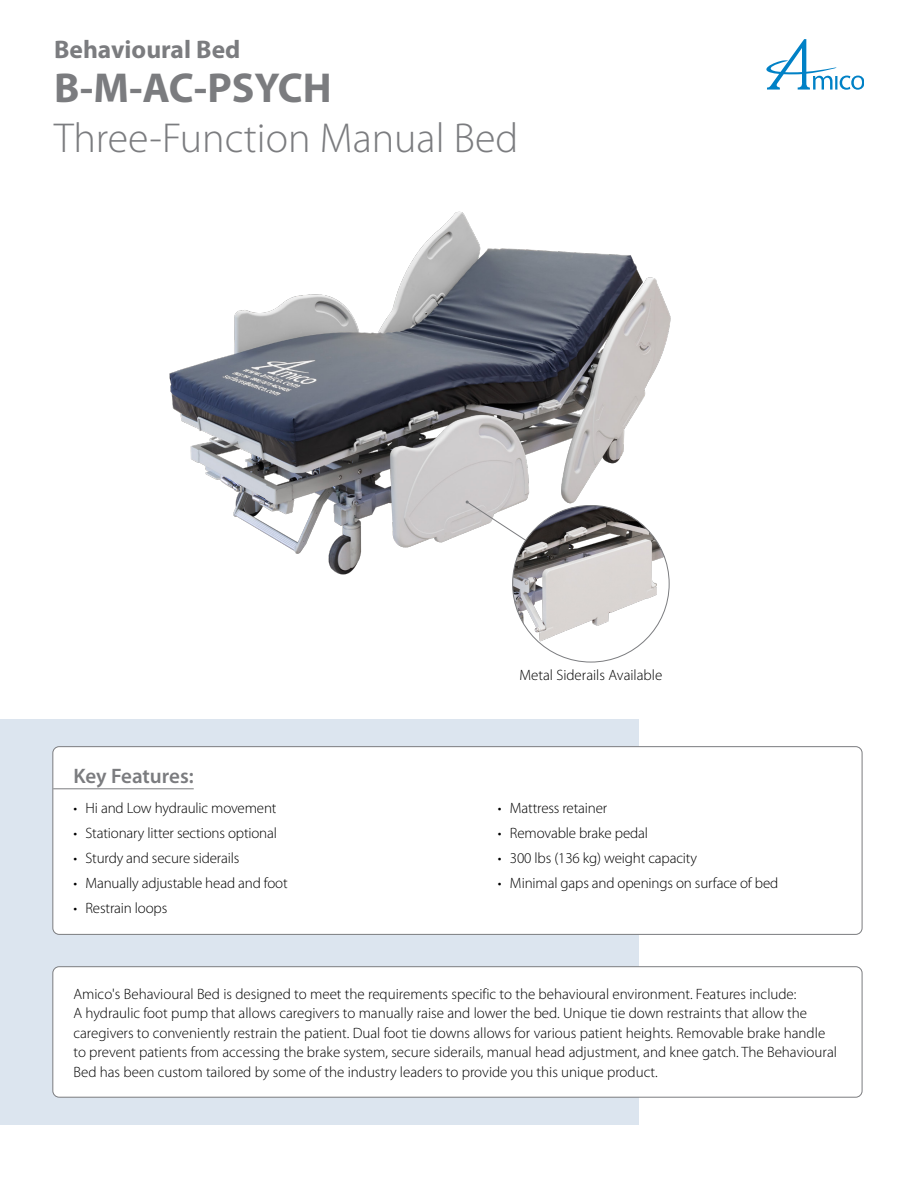
<style>
.page{position:relative;width:918px;height:1188px;background:#fff}
.page>*{position:absolute;margin:0;border:0;box-sizing:border-box;transform-origin:0 0}
.Page_Header{font:300 42px "Myriad Pro";color:#7b7c7f}
.Page_Header-2{font:700 42px "Myriad Pro";color:#7b7c7f}
.Series_Name{font:700 25.5px "Myriad Pro";color:#7b7c7f}
.General_Spec_Feature{font:600 21px "Myriad Pro";letter-spacing:-.005em;color:#7b7c7f}
.Body{font:300 15px/19.5px "Myriad Pro";color:#000}
</style>
<div class="page">
<svg style="left:766px;top:39px;width:98px;height:51px"></svg>
<div style="left:0;top:719px;width:638px;height:406px;background:#dce5ef"></div>
<div style="left:53px;top:747px;width:809px;height:187px;background:#fff;border-radius:6px"></div>
<hr style="left:53px;top:788px;width:141px;height:1px;background:#7b7c7f">
<div style="left:52px;top:746px;width:810px;height:189px;border:1px solid #7b7c7f;border-radius:6px"></div>
<div style="left:53px;top:967px;width:809px;height:130px;background:#fff;border-radius:6px"></div>
<div style="left:52px;top:966px;width:810px;height:132px;border:1px solid #7b7c7f;border-radius:6px"></div>
<img style="left:169px;top:211px;width:502px;height:394px">
<svg style="left:466px;top:501px;width:136px;height:90px"></svg>
<img style="left:513px;top:505px;width:156px;height:157px;border-radius:78px">
<p class="Series_Name" style="left:54px;top:33px;width:188px">Behavioural Bed</p>
<p class="Page_Header-2" style="left:54px;top:60px;width:279px">B-M-AC-PSYCH</p>
<p class="Page_Header" style="left:54px;top:113px;width:466px">Three-Function Manual Bed</p>
<p class="General_Spec_Feature" style="left:73px;top:763px;width:122px">Key Features:</p>
<p class="Body" style="left:73px;top:798px;width:205px">• Hi and Low hydraulic movement</p>
<p class="Body" style="left:73px;top:823px;width:205px">• Stationary litter sections optional</p>
<p class="Body" style="left:73px;top:848px;width:167px">• Sturdy and secure siderails</p>
<p class="Body" style="left:73px;top:873px;width:216px">• Manually adjustable head and foot</p>
<p class="Body" style="left:73px;top:898px;width:95px">• Restrain loops</p>
<p class="Body" style="left:519px;top:665px;width:144px">Metal Siderails Available</p>
<p class="Body" style="left:498px;top:798px;width:111px">• Mattress retainer</p>
<p class="Body" style="left:498px;top:823px;width:152px">• Removable brake pedal</p>
<p class="Body" style="left:498px;top:848px;width:201px">• 300 lbs (136 kg) weight capacity</p>
<p class="Body" style="left:498px;top:873px;width:282px">• Minimal gaps and openings on surface of bed</p>
<p class="Body" style="left:73px;top:984px;width:765px">Amico's Behavioural Bed is designed to meet the requirements specific to the behavioural environment. Features include:<br>A hydraulic foot pump that allows caregivers to manually raise and lower the bed. Unique tie down restraints that allow the caregivers to conveniently restrain the patient. Dual foot tie downs allows for various patient heights. Removable brake handle to prevent patients from accessing the brake system, secure siderails, manual head adjustment, and knee gatch. The Behavioural Bed has been custom tailored by some of the industry leaders to provide you this unique product.</p>
</div>
